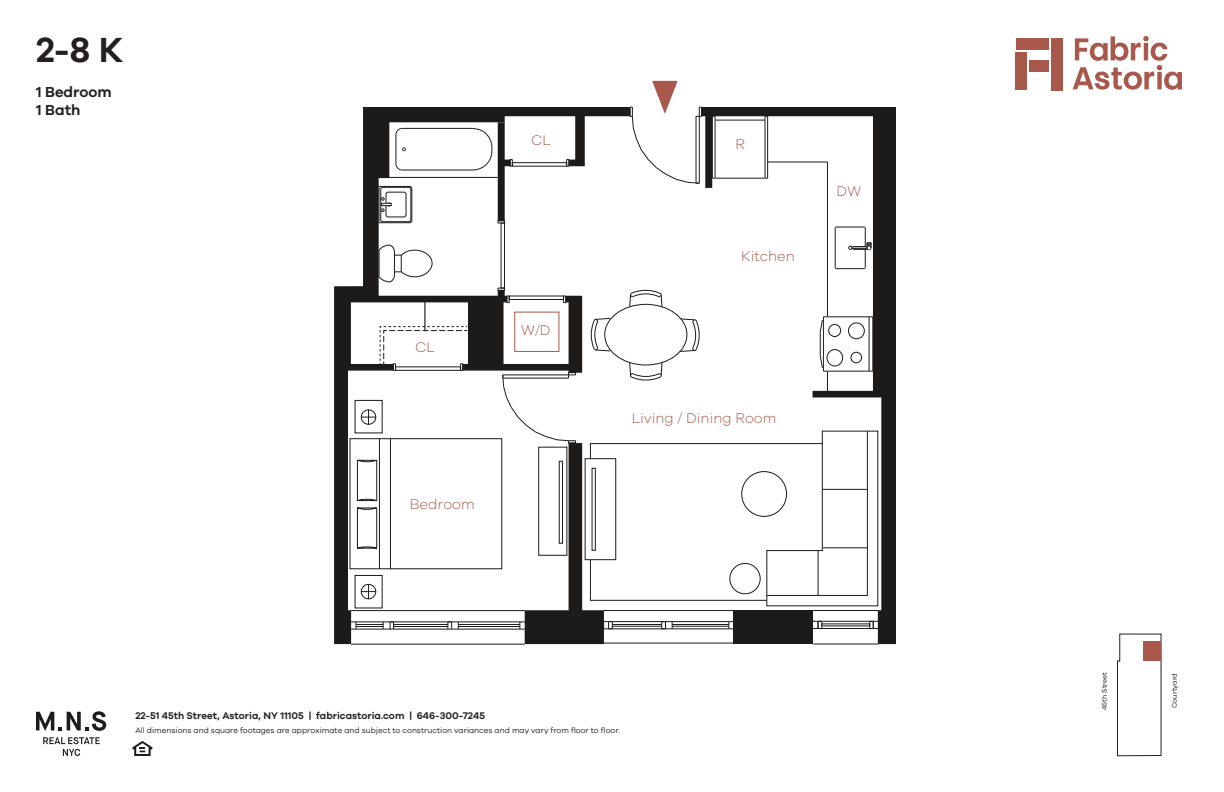
<style>
.page{position:relative;width:1224px;height:792px;background:#fff}
.page>*{position:absolute;margin:0;border:0;box-sizing:border-box;transform-origin:0 0}
.t1{font:600 36px "Galano Grotesque";color:#231f20}
.t2{font:600 15px "Galano Grotesque";color:#231f20}
.t3{font:300 14.5px "Galano Grotesque";color:#a8594c}
.t4{font:600 10px "Galano Grotesque";color:#231f20}
.t5{font:8px "Galano Grotesque";color:#231f20}
.t6{font:7px "Galano Grotesque";color:#231f20}
</style>
<div class="page">
<div style="left:1016px;top:52px;width:11px;height:38px;background:#a8594c"></div>
<div style="left:1051px;top:38px;width:12px;height:52px;background:#a8594c"></div>
<div style="left:1016px;top:38px;width:33px;height:11px;background:#a8594c"></div>
<div style="left:1030px;top:60px;width:19px;height:11px;background:#a8594c"></div>
<svg style="left:1073px;top:36px;width:109px;height:54px"></svg>
<svg style="left:132px;top:741px;width:20px;height:15px"></svg>
<svg style="left:36px;top:711px;width:70px;height:20px"></svg>
<svg style="left:43px;top:737px;width:57px;height:19px"></svg>
<hr style="left:351px;top:644px;width:174px;height:1px;background:#1c1b1a">
<hr style="left:813px;top:644px;width:65px;height:1px;background:#1c1b1a">
<svg style="left:334px;top:107px;width:288px;height:537px"></svg>
<svg style="left:502px;top:372px;width:111px;height:272px"></svg>
<svg style="left:622px;top:80px;width:274px;height:564px"></svg>
<svg style="left:1117px;top:634px;width:45px;height:122px"></svg>
<div style="left:1143px;top:641px;width:18px;height:20px;background:#a8594c"></div>
<p class="t1" style="left:36px;top:28px;width:89px">2-8 K</p>
<p class="t2" style="left:36px;top:83px;width:77px">1 Bedroom</p>
<p class="t2" style="left:36px;top:101px;width:46px">1 Bath</p>
<p class="t3" style="left:531px;top:132px;width:21px">CL</p>
<p class="t3" style="left:415px;top:339px;width:21px">CL</p>
<p class="t3" style="left:521px;top:322px;width:31px">W/D</p>
<p class="t3" style="left:410px;top:495px;width:66px">Bedroom</p>
<p class="t3" style="left:736px;top:135px;width:11px">R</p>
<p class="t3" style="left:741px;top:248px;width:55px">Kitchen</p>
<p class="t3" style="left:837px;top:183px;width:26px">DW</p>
<p class="t3" style="left:632px;top:410px;width:146px">Living / Dining Room</p>
<p class="t4" style="left:135px;top:709px;width:351px">22-51 45th Street, Astoria, NY 11105 | fabricastoria.com | 646-300-7245</p>
<p class="t5" style="left:135px;top:725px;width:486px">All dimensions and square footages are approximate and subject to construction variances and may vary from floor to floor.</p>
<p class="t6" style="left:1100px;top:710px;width:39px;rotate:-90deg">45th Street</p>
<p class="t6" style="left:1170px;top:708px;width:37px;rotate:-90deg">Courtyard</p>
</div>
